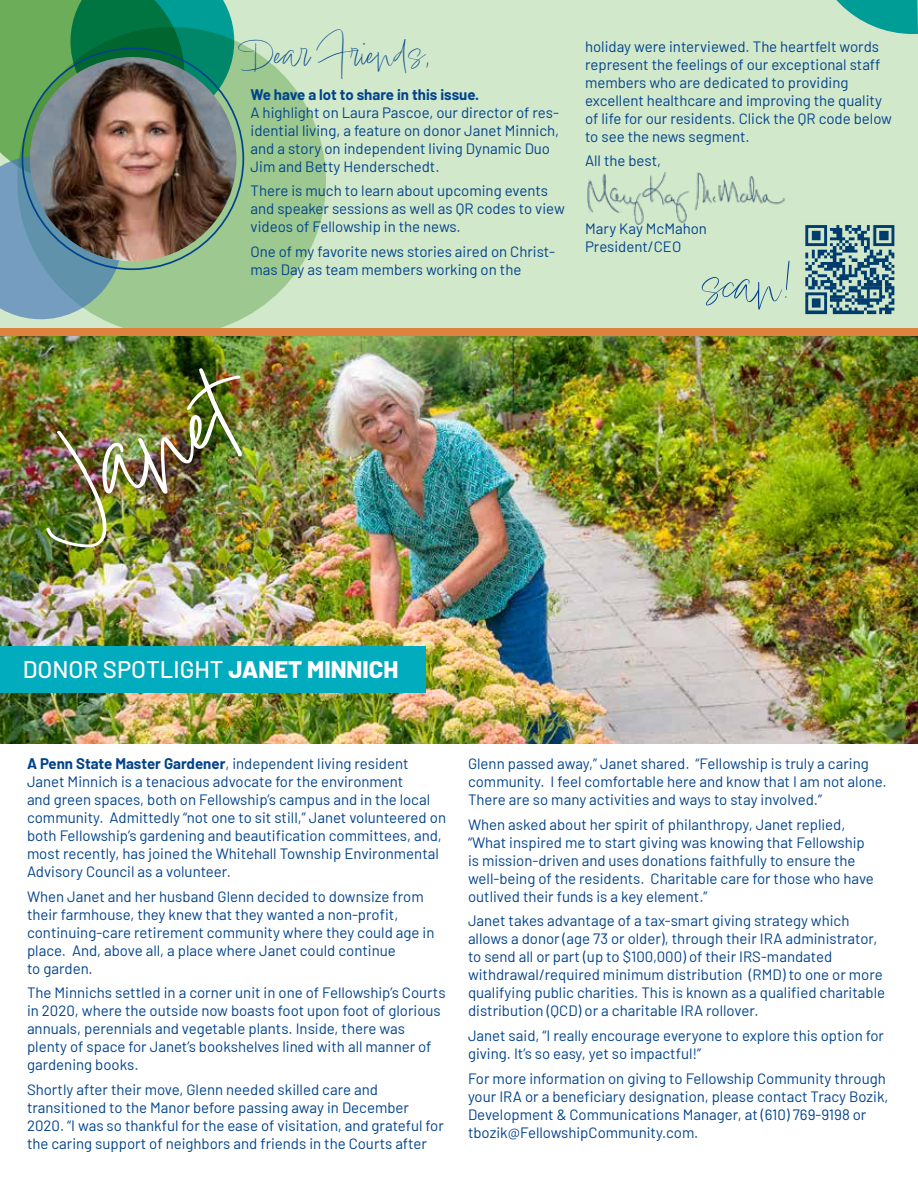
<style>
.page{position:relative;width:918px;height:1188px;background:#fff}
.page>*{position:absolute;margin:0;border:0;box-sizing:border-box;transform-origin:0 0}
.t1{font:58.8px "Lindsey Signature";color:#00438c}
.t2{font:42px "Lindsey Signature";color:#00438c}
.t3{font:500 24px "Barlow";color:#fff}
.t4{font:15px/18px "Barlow";color:#00438c}
.t5{font:700 15px "Barlow";color:#00438c}
.s1{font-weight:800}
.s2{font-weight:700}
</style>
<div class="page">
<img style="left:0;top:337px;width:918px;height:406px">
<div style="left:0;top:0;width:918px;height:330px;background:#d2e8cb"></div>
<svg style="left:836px;top:0;width:81px;height:34px"></svg>
<div style="left:17px;top:27px;width:309px;height:309px;background:#9dc990;border-radius:50%"></div>
<svg style="left:0;top:0;width:234px;height:319px"></svg>
<img style="left:587px;top:172px;width:198px;height:53px">
<img style="left:30px;top:57px;width:206px;height:204px">
<hr style="left:917px;top:0;width:1px;height:678px;background:#4175ba">
<div style="left:0;top:328px;width:918px;height:8px;background:#dd823f"></div>
<img style="left:45px;top:367px;width:197px;height:181px">
<div style="left:0;top:646px;width:426px;height:46px;background:#00acbd"></div>
<img style="left:805px;top:225px;width:90px;height:90px">
<h2 class="t2" style="left:251px;top:28px;width:181px">Dear Friends,</h2>
<p class="t5" style="left:251px;top:83px;width:230px">We have a lot to share in this issue.</p>
<p class="t4" style="left:251px;top:102px;width:310px">A highlight on Laura Pascoe, our director of res&shy;idential living, a feature on donor Janet Minnich, and a story on independent living Dynamic Duo Jim and Betty Henderschedt.</p>
<p class="t4" style="left:251px;top:181px;width:316px">There is much to learn about upcoming events and speaker sessions as well as QR codes to view videos of Fellowship in the news.</p>
<p class="t4" style="left:251px;top:242px;width:306px">One of my favorite news stories aired on Christ&shy;mas Day as team members working on the</p>
<p class="t4" style="left:585px;top:36px;width:308px">holiday were interviewed. The heartfelt words represent the feelings of our exceptional staff members who are dedicated to providing excellent healthcare and improving the quality of life for our residents. Click the QR code below to see the news segment.</p>
<p class="t4" style="left:585px;top:151px;width:78px">All the best,</p>
<p class="t4" style="left:585px;top:218px;width:123px">Mary Kay McMahon<br>President/CEO</p>
<h1 class="t1" style="left:702px;top:248px;width:92px">scan!</h1>
<h3 class="t3" style="left:23px;top:652px;width:377px">DONOR SPOTLIGHT <span class="s1">JANET MINNICH</span></h3>
<p class="t4" style="left:27px;top:753px;width:421px"><span class="s2">A Penn State Master Gardener</span>, independent living resident Janet Minnich is a tenacious advocate for the environment<br>and green spaces, both on Fellowship’s campus and in the local community. Admittedly “not one to sit still,” Janet volunteered on both Fellowship’s gardening and beautification committees, and, most recently, has joined the Whitehall Township Environmental Advisory Council as a volunteer.</p>
<p class="t4" style="left:27px;top:886px;width:409px">When Janet and her husband Glenn decided to downsize from their farmhouse, they knew that they wanted a non-profit, continuing-care retirement community where they could age in place. And, above all, a place where Janet could continue<br>to garden.</p>
<p class="t4" style="left:27px;top:983px;width:420px">The Minnichs settled in a corner unit in one of Fellowship’s Courts in 2020, where the outside now boasts foot upon foot of glorious annuals, perennials and vegetable plants. Inside, there was plenty of space for Janet’s bookshelves lined with all manner of gardening books.</p>
<p class="t4" style="left:27px;top:1080px;width:418px">Shortly after their move, Glenn needed skilled care and transitioned to the Manor before passing away in December 2020. “I was so thankful for the ease of visitation, and grateful for the caring support of neighbors and friends in the Courts after</p>
<p class="t4" style="left:468px;top:753px;width:420px">Glenn passed away,” Janet shared. “Fellowship is truly a caring community. I feel comfortable here and know that I am not alone.<br>There are so many activities and ways to stay involved.”</p>
<p class="t4" style="left:468px;top:814px;width:407px">When asked about her spirit of philanthropy, Janet replied, “What inspired me to start giving was knowing that Fellowship is mission-driven and uses donations faithfully to ensure the well-being of the residents. Charitable care for those who have outlived their funds is a key element.”</p>
<p class="t4" style="left:468px;top:911px;width:419px">Janet takes advantage of a tax-smart giving strategy which allows a donor (age 73 or older), through their IRA administrator, to send all or part (up to $100,000) of their IRS-mandated withdrawal/required minimum distribution (RMD) to one or more qualifying public charities. This is known as a qualified charitable distribution (QCD) or a charitable IRA rollover.</p>
<p class="t4" style="left:468px;top:1026px;width:418px">Janet said, “I really encourage everyone to explore this option for giving. It’s so easy, yet so impactful!”</p>
<p class="t4" style="left:468px;top:1068px;width:422px">For more information on giving to Fellowship Community through your IRA or a beneficiary designation, please contact Tracy Bozik, Development &amp; Communications Manager, at (610) 769-9198 or tbozik@FellowshipCommunity.com.</p>
</div>
